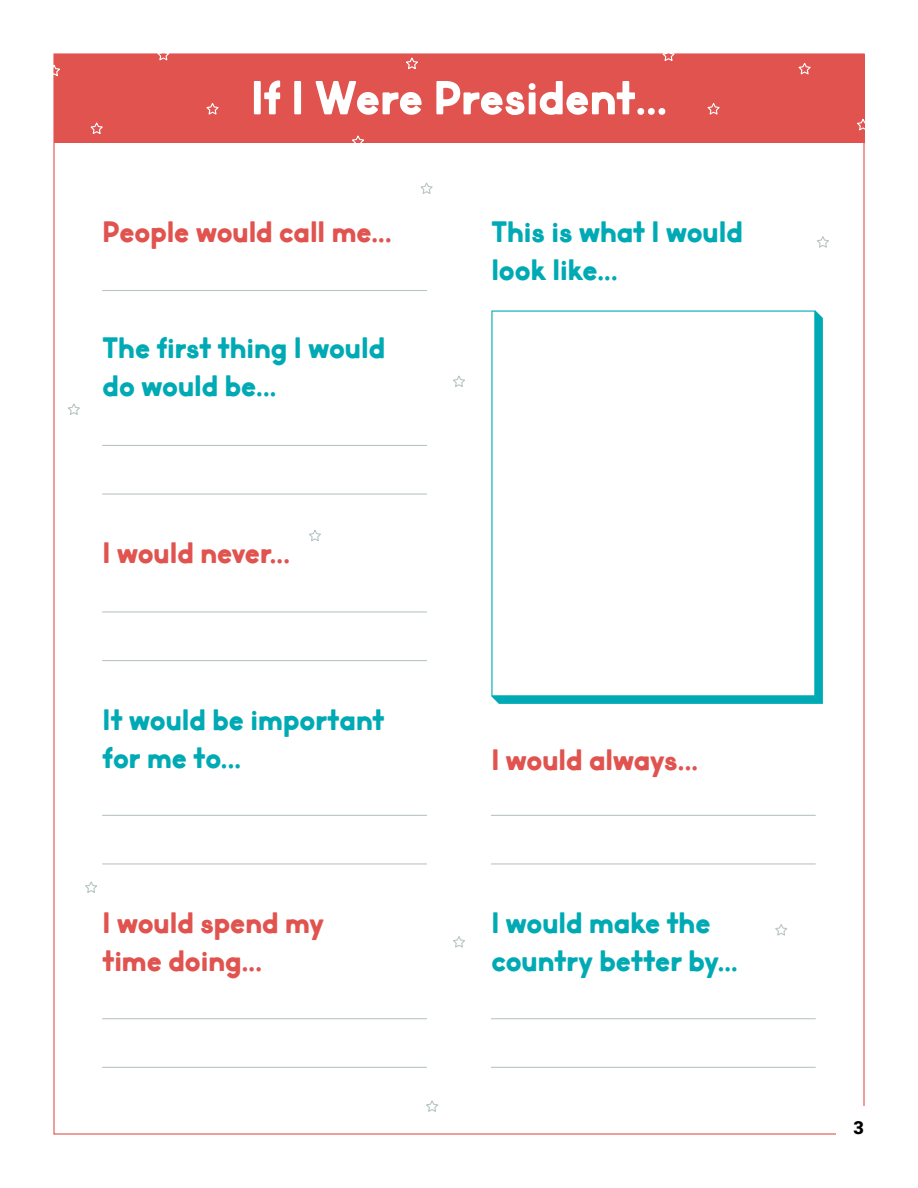
<style>
.page{position:relative;width:918px;height:1188px;background:#fff}
.page>*{position:absolute;margin:0;border:0;box-sizing:border-box;transform-origin:0 0}
.t1{font:700 51px "Market Fresh";color:#fff}
.t2{font:700 31.5px/37.8px "Market Fresh";color:#00aab4}
.t3{font:700 31.5px/37.8px "Market Fresh";color:#e0534f}
.t4{font:900 18px "Roboto";color:#000}
</style>
<div class="page">
<div style="left:54px;top:54px;width:810px;height:89px;background:#e0534f"></div>
<svg style="left:707px;top:103px;width:13px;height:12px"></svg>
<svg style="left:406px;top:57px;width:12px;height:13px"></svg>
<svg style="left:206px;top:103px;width:13px;height:12px"></svg>
<svg style="left:798px;top:62px;width:13px;height:13px"></svg>
<svg style="left:661px;top:53px;width:15px;height:8px"></svg>
<svg style="left:352px;top:135px;width:12px;height:8px"></svg>
<svg style="left:155px;top:53px;width:16px;height:8px"></svg>
<svg style="left:90px;top:122px;width:13px;height:12px"></svg>
<svg style="left:53px;top:63px;width:7px;height:15px"></svg>
<svg style="left:857px;top:117px;width:8px;height:15px"></svg>
<hr style="left:103px;top:290px;width:324px;height:1px;background:#b9c6c5">
<hr style="left:103px;top:445px;width:324px;height:1px;background:#b9c6c5">
<hr style="left:103px;top:493px;width:324px;height:2px;background:#b9c6c5">
<hr style="left:103px;top:611px;width:324px;height:2px;background:#b9c6c5">
<hr style="left:103px;top:660px;width:324px;height:1px;background:#b9c6c5">
<hr style="left:103px;top:815px;width:324px;height:1px;background:#b9c6c5">
<hr style="left:103px;top:863px;width:324px;height:2px;background:#b9c6c5">
<hr style="left:491px;top:1018px;width:324px;height:1px;background:#b9c6c5">
<hr style="left:491px;top:1067px;width:324px;height:1px;background:#b9c6c5">
<hr style="left:103px;top:1018px;width:324px;height:1px;background:#b9c6c5">
<hr style="left:103px;top:1067px;width:324px;height:1px;background:#b9c6c5">
<hr style="left:491px;top:815px;width:324px;height:1px;background:#b9c6c5">
<hr style="left:491px;top:863px;width:324px;height:2px;background:#b9c6c5">
<svg style="left:491px;top:310px;width:332px;height:394px;background:#06abb5"></svg>
<svg style="left:491px;top:310px;width:324px;height:386px"></svg>
<svg style="left:420px;top:182px;width:13px;height:12px"></svg>
<svg style="left:309px;top:530px;width:12px;height:12px"></svg>
<svg style="left:426px;top:1100px;width:12px;height:12px"></svg>
<svg style="left:68px;top:403px;width:12px;height:12px"></svg>
<svg style="left:453px;top:375px;width:12px;height:12px"></svg>
<svg style="left:775px;top:924px;width:12px;height:12px"></svg>
<svg style="left:85px;top:881px;width:12px;height:12px"></svg>
<svg style="left:453px;top:936px;width:12px;height:12px"></svg>
<svg style="left:817px;top:236px;width:12px;height:12px"></svg>
<h1 class="t1" style="left:251px;top:79px;width:418px">If I Were President...</h1>
<p class="t3" style="left:103px;top:216px;width:290px">People would call me...</p>
<p class="t2" style="left:103px;top:332px;width:284px">The first thing I would do would be...</p>
<p class="t3" style="left:103px;top:537px;width:189px">I would never...</p>
<p class="t2" style="left:103px;top:704px;width:283px">It would be important for me to...</p>
<p class="t3" style="left:103px;top:907px;width:223px">I would spend my time doing...</p>
<p class="t2" style="left:491px;top:216px;width:253px">This is what I would look like...</p>
<p class="t3" style="left:491px;top:744px;width:208px">I would always...</p>
<p class="t2" style="left:491px;top:907px;width:248px">I would make the country better by...</p>
<p class="t4" style="left:854px;top:1120px;width:12px">3</p>
</div>
